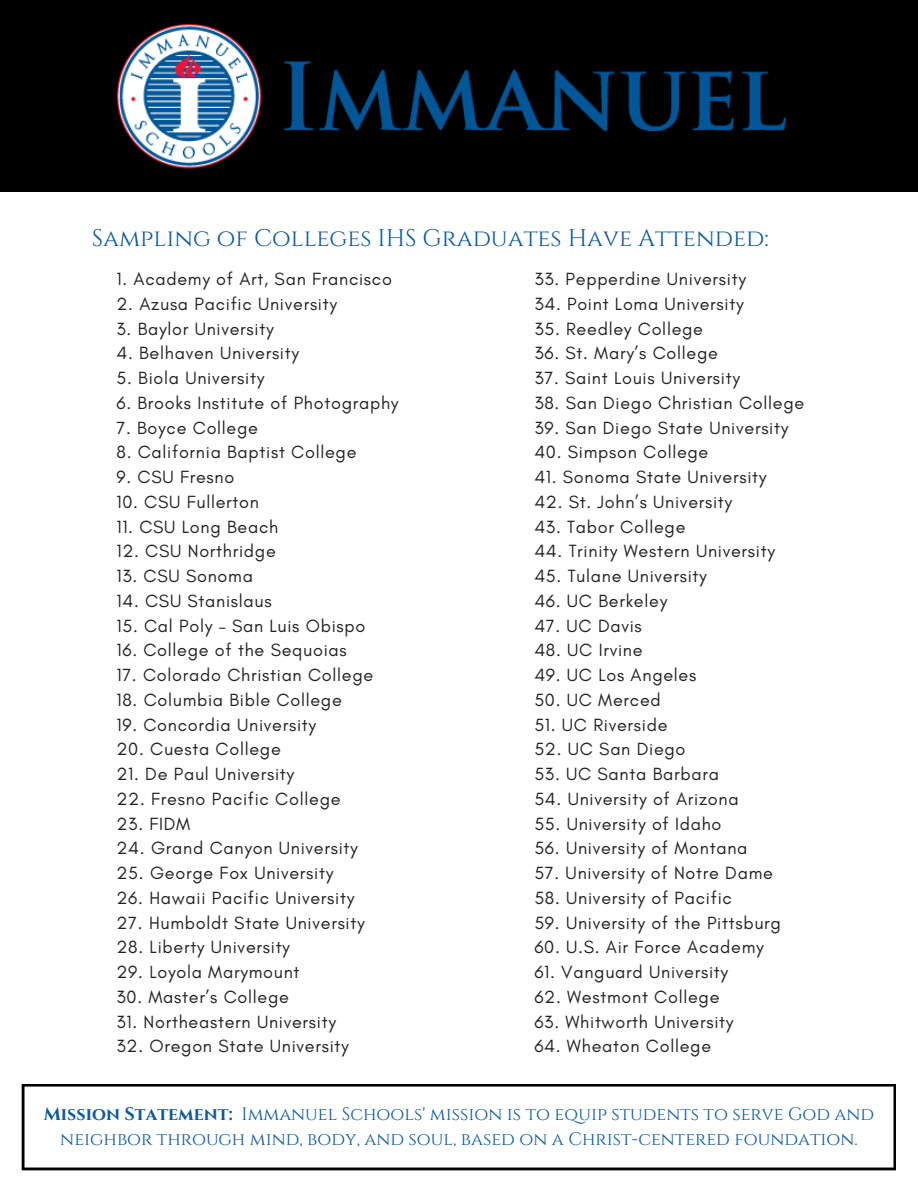
<style>
.page{position:relative;width:918px;height:1188px;background:#fff}
.page>*{position:absolute;margin:0;border:0;box-sizing:border-box;transform-origin:0 0}
.t1{font:24px "Cinzel";color:#0f5999}
.t2{font:18px "Glacial Indifference";letter-spacing:.04em;color:#222}
.t3{font:18px/24.8px "Cinzel";color:#0f5999;text-align:center}
.s1{font-weight:700}
</style>
<div class="page">
<div style="left:0;top:0;width:918px;height:192px;background:#000"></div>
<img style="left:116px;top:24px;width:670px;height:145px">
<svg style="left:22px;top:1084px;width:874px;height:86px"></svg>
<p class="t1" style="left:92px;top:223px;width:678px">Sampling of Colleges IHS Graduates Have Attended:</p>
<p class="t2" style="left:117px;top:268px;width:277px">1. Academy of Art, San Francisco</p>
<p class="t2" style="left:117px;top:293px;width:222px">2. Azusa Pacific University</p>
<p class="t2" style="left:117px;top:317px;width:159px">3. Baylor University</p>
<p class="t2" style="left:117px;top:342px;width:184px">4. Belhaven University</p>
<p class="t2" style="left:117px;top:367px;width:149px">5. Biola University</p>
<p class="t2" style="left:117px;top:392px;width:284px">6. Brooks Institute of Photography</p>
<p class="t2" style="left:117px;top:416px;width:143px">7. Boyce College</p>
<p class="t2" style="left:117px;top:441px;width:242px">8. California Baptist College</p>
<p class="t2" style="left:117px;top:466px;width:119px">9. CSU Fresno</p>
<p class="t2" style="left:117px;top:491px;width:144px">10. CSU Fullerton</p>
<p class="t2" style="left:117px;top:515px;width:163px">11. CSU Long Beach</p>
<p class="t2" style="left:117px;top:540px;width:161px">12. CSU Northridge</p>
<p class="t2" style="left:117px;top:565px;width:138px">13. CSU Sonoma</p>
<p class="t2" style="left:117px;top:590px;width:157px">14. CSU Stanislaus</p>
<p class="t2" style="left:117px;top:614px;width:250px">15. Cal Poly – San Luis Obispo</p>
<p class="t2" style="left:117px;top:639px;width:232px">16. College of the Sequoias</p>
<p class="t2" style="left:117px;top:664px;width:258px">17. Colorado Christian College</p>
<p class="t2" style="left:117px;top:689px;width:227px">18. Columbia Bible College</p>
<p class="t2" style="left:117px;top:713px;width:201px">19. Concordia University</p>
<p class="t2" style="left:117px;top:738px;width:166px">20. Cuesta College</p>
<p class="t2" style="left:117px;top:763px;width:179px">21. De Paul University</p>
<p class="t2" style="left:117px;top:788px;width:226px">22. Fresno Pacific College</p>
<p class="t2" style="left:117px;top:812px;width:75px">23. FIDM</p>
<p class="t2" style="left:117px;top:837px;width:243px">24. Grand Canyon University</p>
<p class="t2" style="left:117px;top:862px;width:218px">25. George Fox University</p>
<p class="t2" style="left:117px;top:887px;width:239px">26. Hawaii Pacific University</p>
<p class="t2" style="left:117px;top:911px;width:250px">27. Humboldt State University</p>
<p class="t2" style="left:117px;top:936px;width:175px">28. Liberty University</p>
<p class="t2" style="left:117px;top:961px;width:184px">29. Loyola Marymount</p>
<p class="t2" style="left:117px;top:986px;width:174px">30. Master’s College</p>
<p class="t2" style="left:117px;top:1010px;width:221px">31. Northeastern University</p>
<p class="t2" style="left:117px;top:1035px;width:234px">32. Oregon State University</p>
<p class="t2" style="left:534px;top:268px;width:213px">33. Pepperdine University</p>
<p class="t2" style="left:534px;top:293px;width:211px">34. Point Loma University</p>
<p class="t2" style="left:534px;top:317px;width:170px">35. Reedley College</p>
<p class="t2" style="left:534px;top:342px;width:185px">36. St. Mary’s College</p>
<p class="t2" style="left:534px;top:367px;width:207px">37. Saint Louis University</p>
<p class="t2" style="left:534px;top:392px;width:271px">38. San Diego Christian College</p>
<p class="t2" style="left:534px;top:416px;width:256px">39. San Diego State University</p>
<p class="t2" style="left:534px;top:441px;width:176px">40. Simpson College</p>
<p class="t2" style="left:534px;top:466px;width:234px">41. Sonoma State University</p>
<p class="t2" style="left:534px;top:491px;width:199px">42. St. John’s University</p>
<p class="t2" style="left:534px;top:515px;width:153px">43. Tabor College</p>
<p class="t2" style="left:534px;top:540px;width:242px">44. Trinity Western University</p>
<p class="t2" style="left:534px;top:565px;width:174px">45. Tulane University</p>
<p class="t2" style="left:534px;top:590px;width:135px">46. UC Berkeley</p>
<p class="t2" style="left:534px;top:614px;width:109px">47. UC Davis</p>
<p class="t2" style="left:534px;top:639px;width:110px">48. UC Irvine</p>
<p class="t2" style="left:534px;top:664px;width:164px">49. UC Los Angeles</p>
<p class="t2" style="left:534px;top:689px;width:128px">50. UC Merced</p>
<p class="t2" style="left:534px;top:713px;width:135px">51. UC Riverside</p>
<p class="t2" style="left:534px;top:738px;width:153px">52. UC San Diego</p>
<p class="t2" style="left:534px;top:763px;width:186px">53. UC Santa Barbara</p>
<p class="t2" style="left:534px;top:788px;width:206px">54. University of Arizona</p>
<p class="t2" style="left:534px;top:812px;width:189px">55. University of Idaho</p>
<p class="t2" style="left:534px;top:837px;width:215px">56. University of Montana</p>
<p class="t2" style="left:534px;top:862px;width:240px">57. University of Notre Dame</p>
<p class="t2" style="left:534px;top:887px;width:199px">58. University of Pacific</p>
<p class="t2" style="left:534px;top:911px;width:248px">59. University of the Pittsburg</p>
<p class="t2" style="left:534px;top:936px;width:231px">60. U.S. Air Force Academy</p>
<p class="t2" style="left:534px;top:961px;width:195px">61. Vanguard University</p>
<p class="t2" style="left:534px;top:986px;width:187px">62. Westmont College</p>
<p class="t2" style="left:534px;top:1010px;width:201px">63. Whitworth University</p>
<p class="t2" style="left:534px;top:1035px;width:178px">64. Wheaton College</p>
<p class="t3" style="left:44px;top:1103px;width:832px"><span class="s1">Mission Statement:</span> Immanuel Schools' mission is to equip students to serve God and neighbor through mind, body, and soul, based on a Christ-centered foundation.</p>
</div>
